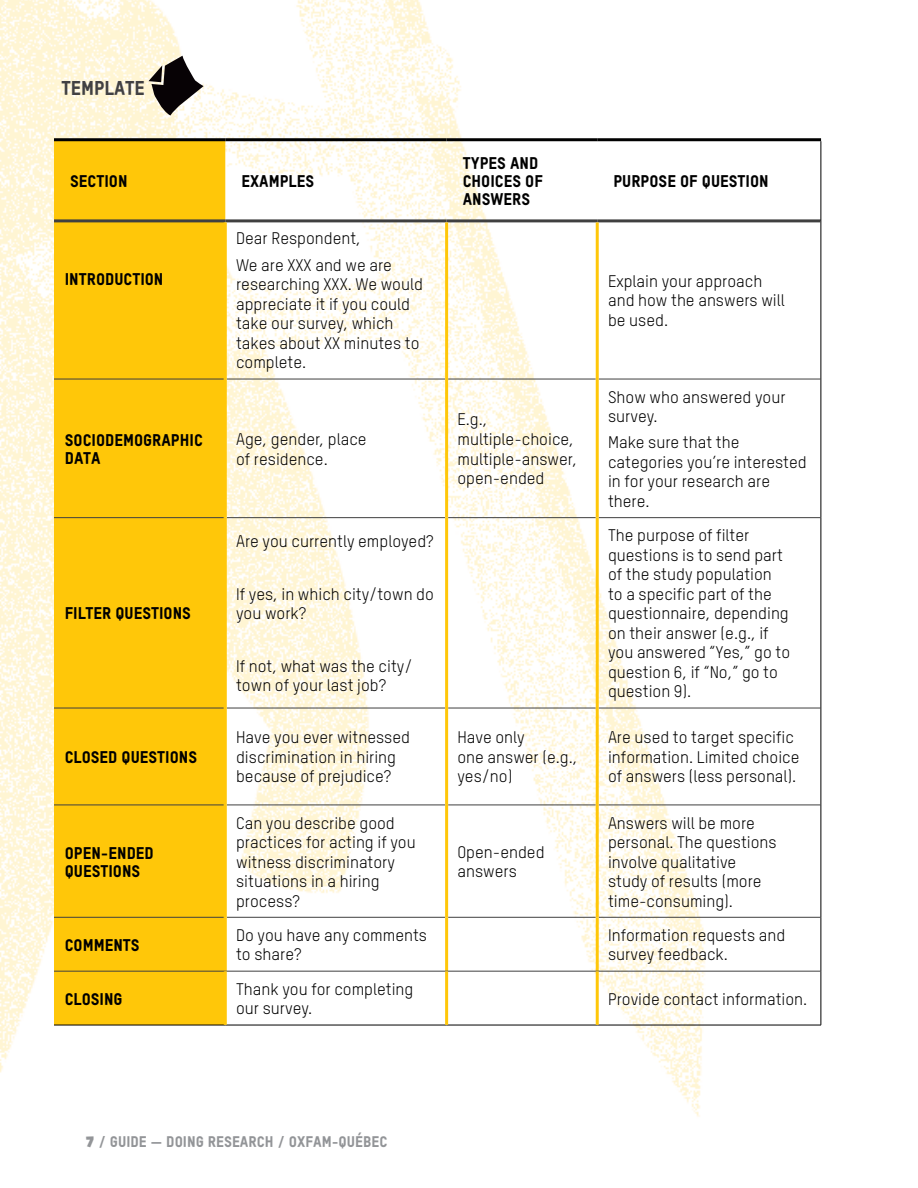
<style>
.page{position:relative;width:918px;height:1188px;background:#fff}
.page>*{position:absolute;margin:0;border:0;box-sizing:border-box;transform-origin:0 0}
.t1{font:19.5px "Oxfam TSTARPRO Headline";color:#414042}
.t2{font:16.5px/19.5px "Oxfam TSTARPRO";color:#000}
.t3{font:16.5px/18px "Oxfam TSTARPRO Headline";color:#000}
.t4{font:15px "Oxfam TSTARPRO Headline";color:#939598}
.s1{font-family:"Oxfam Global Headline"}
</style>
<div class="page">
<img style="left:0;top:0;width:822px;height:1117px">
<svg style="left:148px;top:56px;width:56px;height:60px"></svg>
<div style="left:54px;top:141px;width:171px;height:884px;background:#ffc709"></div>
<hr style="left:54px;top:379px;width:170px;height:1px;background:#404040">
<hr style="left:54px;top:517px;width:170px;height:1px;background:#404040">
<hr style="left:54px;top:708px;width:170px;height:1px;background:#404040">
<hr style="left:54px;top:805px;width:170px;height:1px;background:#404040">
<hr style="left:54px;top:917px;width:170px;height:1px;background:#404040">
<hr style="left:54px;top:1025px;width:171px;height:1px;background:#000">
<hr style="left:821px;top:221px;width:1px;height:158px;background:#000">
<hr style="left:821px;top:379px;width:1px;height:139px;background:#000">
<hr style="left:821px;top:518px;width:1px;height:190px;background:#000">
<hr style="left:821px;top:708px;width:1px;height:97px;background:#000">
<hr style="left:821px;top:805px;width:1px;height:112px;background:#000">
<hr style="left:821px;top:917px;width:1px;height:54px;background:#000">
<hr style="left:821px;top:971px;width:1px;height:54px;background:#000">
<hr style="left:225px;top:1025px;width:222px;height:1px;background:#000">
<hr style="left:447px;top:1025px;width:150px;height:1px;background:#000">
<hr style="left:597px;top:1025px;width:224px;height:1px;background:#000">
<hr style="left:227px;top:379px;width:218px;height:1px;background:#404040">
<hr style="left:448px;top:379px;width:148px;height:1px;background:#404040">
<hr style="left:599px;top:379px;width:222px;height:1px;background:#404040">
<hr style="left:227px;top:517px;width:218px;height:1px;background:#404040">
<hr style="left:448px;top:517px;width:148px;height:1px;background:#404040">
<hr style="left:599px;top:517px;width:222px;height:1px;background:#404040">
<hr style="left:227px;top:708px;width:218px;height:1px;background:#404040">
<hr style="left:448px;top:708px;width:148px;height:1px;background:#404040">
<hr style="left:599px;top:708px;width:222px;height:1px;background:#404040">
<hr style="left:227px;top:805px;width:218px;height:1px;background:#404040">
<hr style="left:448px;top:805px;width:148px;height:1px;background:#404040">
<hr style="left:599px;top:805px;width:222px;height:1px;background:#404040">
<hr style="left:227px;top:917px;width:218px;height:1px;background:#404040">
<hr style="left:448px;top:917px;width:148px;height:1px;background:#404040">
<hr style="left:599px;top:917px;width:222px;height:1px;background:#404040">
<hr style="left:54px;top:219px;width:171px;height:3px;background:#404040">
<hr style="left:225px;top:219px;width:222px;height:3px;background:#404040">
<hr style="left:447px;top:219px;width:150px;height:3px;background:#404040">
<hr style="left:597px;top:219px;width:224px;height:3px;background:#404040">
<hr style="left:821px;top:141px;width:1px;height:80px;background:#000">
<hr style="left:445px;top:222px;width:3px;height:157px;background:#ffc709">
<hr style="left:596px;top:222px;width:3px;height:157px;background:#ffc709">
<hr style="left:445px;top:379px;width:3px;height:139px;background:#ffc709">
<hr style="left:596px;top:379px;width:3px;height:139px;background:#ffc709">
<hr style="left:445px;top:518px;width:3px;height:190px;background:#ffc709">
<hr style="left:596px;top:518px;width:3px;height:190px;background:#ffc709">
<hr style="left:445px;top:708px;width:3px;height:97px;background:#ffc709">
<hr style="left:596px;top:708px;width:3px;height:97px;background:#ffc709">
<hr style="left:445px;top:805px;width:3px;height:112px;background:#ffc709">
<hr style="left:596px;top:805px;width:3px;height:112px;background:#ffc709">
<hr style="left:445px;top:917px;width:3px;height:54px;background:#ffc709">
<hr style="left:596px;top:917px;width:3px;height:54px;background:#ffc709">
<hr style="left:224px;top:222px;width:3px;height:157px;background:#ffc709">
<hr style="left:224px;top:379px;width:3px;height:139px;background:#ffc709">
<hr style="left:224px;top:518px;width:3px;height:190px;background:#ffc709">
<hr style="left:224px;top:708px;width:3px;height:97px;background:#ffc709">
<hr style="left:224px;top:805px;width:3px;height:112px;background:#ffc709">
<hr style="left:224px;top:917px;width:3px;height:54px;background:#ffc709">
<hr style="left:54px;top:138px;width:171px;height:3px;background:#000">
<hr style="left:225px;top:138px;width:222px;height:3px;background:#000">
<hr style="left:447px;top:138px;width:150px;height:3px;background:#000">
<hr style="left:597px;top:138px;width:224px;height:3px;background:#000">
<hr style="left:54px;top:971px;width:171px;height:1px;background:#404040">
<hr style="left:225px;top:971px;width:222px;height:1px;background:#404040">
<hr style="left:447px;top:971px;width:150px;height:1px;background:#404040">
<hr style="left:597px;top:971px;width:224px;height:1px;background:#404040">
<hr style="left:445px;top:971px;width:3px;height:54px;background:#ffc709">
<hr style="left:596px;top:971px;width:3px;height:54px;background:#ffc709">
<hr style="left:224px;top:971px;width:3px;height:54px;background:#ffc709">
<p class="t1" style="left:62px;top:76px;width:85px">TEMPLATE</p>
<p class="t3" style="left:70px;top:171px;width:59px">SECTION</p>
<p class="t3" style="left:242px;top:171px;width:74px">EXAMPLES</p>
<p class="t3" style="left:463px;top:153px;width:82px">TYPES AND<br>CHOICES OF<br>ANSWERS</p>
<p class="t3" style="left:613px;top:171px;width:157px">PURPOSE OF QUESTION</p>
<p class="t3" style="left:65px;top:270px;width:100px">INTRODUCTION</p>
<p class="t2" style="left:236px;top:225px;width:157px;line-height:26.2px">Dear Respondent,<br>We are XXX and we are</p>
<p class="t2" style="left:236px;top:274px;width:188px">researching XXX. We would appreciate it if you could take our survey, which takes about XX minutes to complete.</p>
<p class="t2" style="left:608px;top:271px;width:178px">Explain your approach and how the answers will be used.</p>
<p class="t3" style="left:65px;top:431px;width:140px">SOCIODEMOGRAPHIC<br>DATA</p>
<p class="t2" style="left:236px;top:429px;width:132px">Age, gender, place of residence.</p>
<p class="t3" style="left:65px;top:604px;width:128px">FILTER QUESTIONS</p>
<p class="t2" style="left:236px;top:532px;width:199px">Are you currently employed?</p>
<p class="t2" style="left:236px;top:584px;width:199px">If yes, in which city/town do you work?</p>
<p class="t2" style="left:236px;top:656px;width:178px">If not, what was the city/ town of your last job?</p>
<p class="t2" style="left:457px;top:410px;width:121px">E.g., multiple-choice, multiple-answer, open-ended</p>
<p class="t2" style="left:608px;top:387px;width:179px">Show who answered your survey.</p>
<p class="t2" style="left:608px;top:433px;width:200px">Make sure that the categories you’re interested in for your research are there.</p>
<p class="t2" style="left:608px;top:526px;width:184px">The purpose of filter questions is to send part of the study population to a specific part of the questionnaire, depending on their answer (e.g., if you answered “Yes,” go to question 6, if “No,” go to question 9).</p>
<p class="t3" style="left:65px;top:748px;width:134px">CLOSED QUESTIONS</p>
<p class="t3" style="left:65px;top:843px;width:91px">OPEN-ENDED<br>QUESTIONS</p>
<p class="t2" style="left:236px;top:728px;width:175px">Have you ever witnessed discrimination in hiring because of prejudice?</p>
<p class="t2" style="left:457px;top:728px;width:122px">Have only<br>one answer (e.g., yes/no)</p>
<p class="t2" style="left:608px;top:728px;width:193px">Are used to target specific information. Limited choice of answers (less personal).</p>
<p class="t2" style="left:236px;top:813px;width:181px">Can you describe good practices for acting if you witness discriminatory situations in a hiring process?</p>
<p class="t2" style="left:457px;top:842px;width:89px">Open-ended answers</p>
<p class="t2" style="left:608px;top:813px;width:170px">Answers will be more personal. The questions involve qualitative study of results (more time-consuming).</p>
<p class="t3" style="left:65px;top:935px;width:76px">COMMENTS</p>
<p class="t2" style="left:236px;top:925px;width:192px">Do you have any comments to share?</p>
<p class="t2" style="left:608px;top:925px;width:179px">Information requests and survey feedback.</p>
<p class="t3" style="left:65px;top:989px;width:59px">CLOSING</p>
<p class="t2" style="left:236px;top:979px;width:179px">Thank you for completing our survey.</p>
<p class="t2" style="left:608px;top:989px;width:201px">Provide contact information.</p>
<p class="t4" style="left:86px;top:1132px;width:303px"><span class="s1">7</span> / GUIDE — DOING RESEARCH / OXFAM-QUÉBEC</p>
</div>
